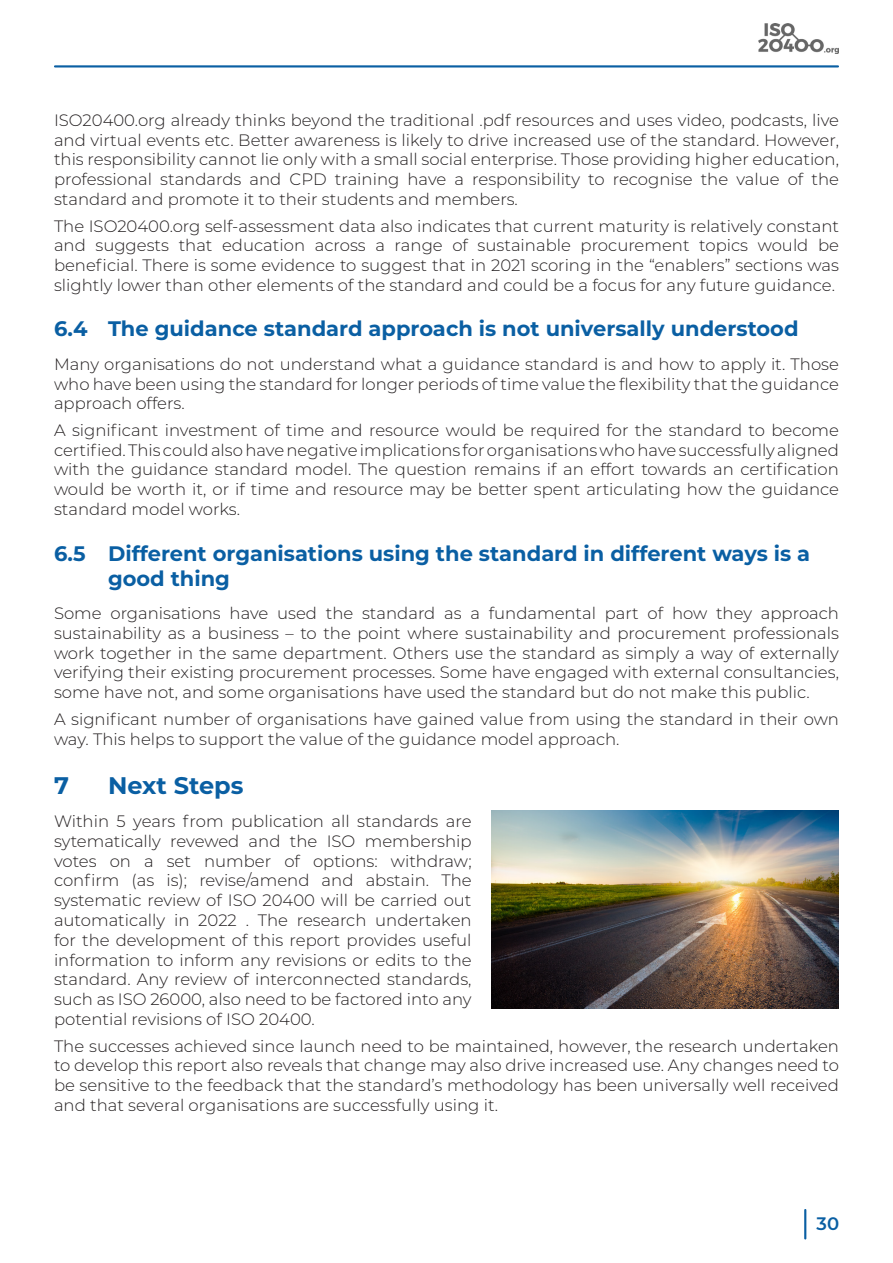
<style>
.page{position:relative;width:893px;height:1263px;background:#fff}
.page>*{position:absolute;margin:0;border:0;box-sizing:border-box;transform-origin:0 0}
.Sub_Heading_1{font:700 24px "Montserrat";color:#0a5fa3}
.Second_level{font:700 21px/25.2px "Montserrat";color:#0a5fa3}
.t1{font:600 18px "Montserrat";color:#0a5fa3}
.Body{font:300 16.5px/19.8px "Montserrat";color:#231f20;text-align:justify}
</style>
<div class="page">
<img style="left:758px;top:24px;width:81px;height:30px">
<hr style="left:804px;top:1209px;width:2px;height:30px;background:#0a5fa3">
<hr style="left:54px;top:65px;width:785px;height:3px;background:#0a5fa3">
<img style="left:492px;top:810px;width:347px;height:199px">
<p class="Body" style="left:54px;top:109px;width:786px">ISO20400.org already thinks beyond the traditional .pdf resources and uses video, podcasts, live and virtual events etc. Better awareness is likely to drive increased use of the standard. However, this responsibility cannot lie only with a small social enterprise. Those providing higher education, professional standards and CPD training have a responsibility to recognise the value of the standard and promote it to their students and members.</p>
<p class="Body" style="left:54px;top:215px;width:786px">The ISO20400.org self-assessment data also indicates that current maturity is relatively constant and suggests that education across a range of sustainable procurement topics would be beneficial. There is some evidence to suggest that in 2021 scoring in the “enablers” sections was slightly lower than other elements of the standard and could be a focus for any future guidance.</p>
<p class="Second_level" style="left:54px;top:315px;width:746px">6.4 The guidance standard approach is not universally understood</p>
<p class="Body" style="left:54px;top:353px;width:786px">Many organisations do not understand what a guidance standard is and how to apply it. Those who have been using the standard for longer periods of time value the flexibility that the guidance approach offers.</p>
<p class="Body" style="left:54px;top:420px;width:786px">A significant investment of time and resource would be required for the standard to become certified. This could also have negative implications for organisations who have successfully aligned with the guidance standard model. The question remains if an effort towards an certification would be worth it, or if time and resource may be better spent articulating how the guidance standard model works.</p>
<p class="Second_level" style="left:108px;top:539px;width:704px;text-indent:-54px">6.5 Different organisations using the standard in different ways is a good thing</p>
<p class="Body" style="left:54px;top:603px;width:786px">Some organisations have used the standard as a fundamental part of how they approach sustainability as a business – to the point where sustainability and procurement professionals work together in the same department. Others use the standard as simply a way of externally verifying their existing procurement processes. Some have engaged with external consultancies, some have not, and some organisations have used the standard but do not make this public.</p>
<p class="Body" style="left:54px;top:708px;width:786px">A significant number of organisations have gained value from using the standard in their own way. This helps to support the value of the guidance model approach.</p>
<p class="Sub_Heading_1" style="left:54px;top:768px;width:16px">7</p>
<p class="Sub_Heading_1" style="left:108px;top:768px;width:137px">Next Steps</p>
<p class="Body" style="left:54px;top:811px;width:419px">Within 5 years from publication all standards are sytematically revewed and the ISO membership votes on a set number of options: withdraw; confirm (as is); revise/amend and abstain. The systematic review of ISO 20400 will be carried out automatically in 2022 . The research undertaken for the development of this report provides useful information to inform any revisions or edits to the standard. Any review of interconnected standards, such as ISO 26000, also need to be factored into any potential revisions of ISO 20400.</p>
<p class="Body" style="left:54px;top:1035px;width:786px">The successes achieved since launch need to be maintained, however, the research undertaken to develop this report also reveals that change may also drive increased use. Any changes need to be sensitive to the feedback that the standard’s methodology has been universally well received and that several organisations are successfully using it.</p>
<p class="t1" style="left:817px;top:1211px;width:24px">30</p>
</div>
